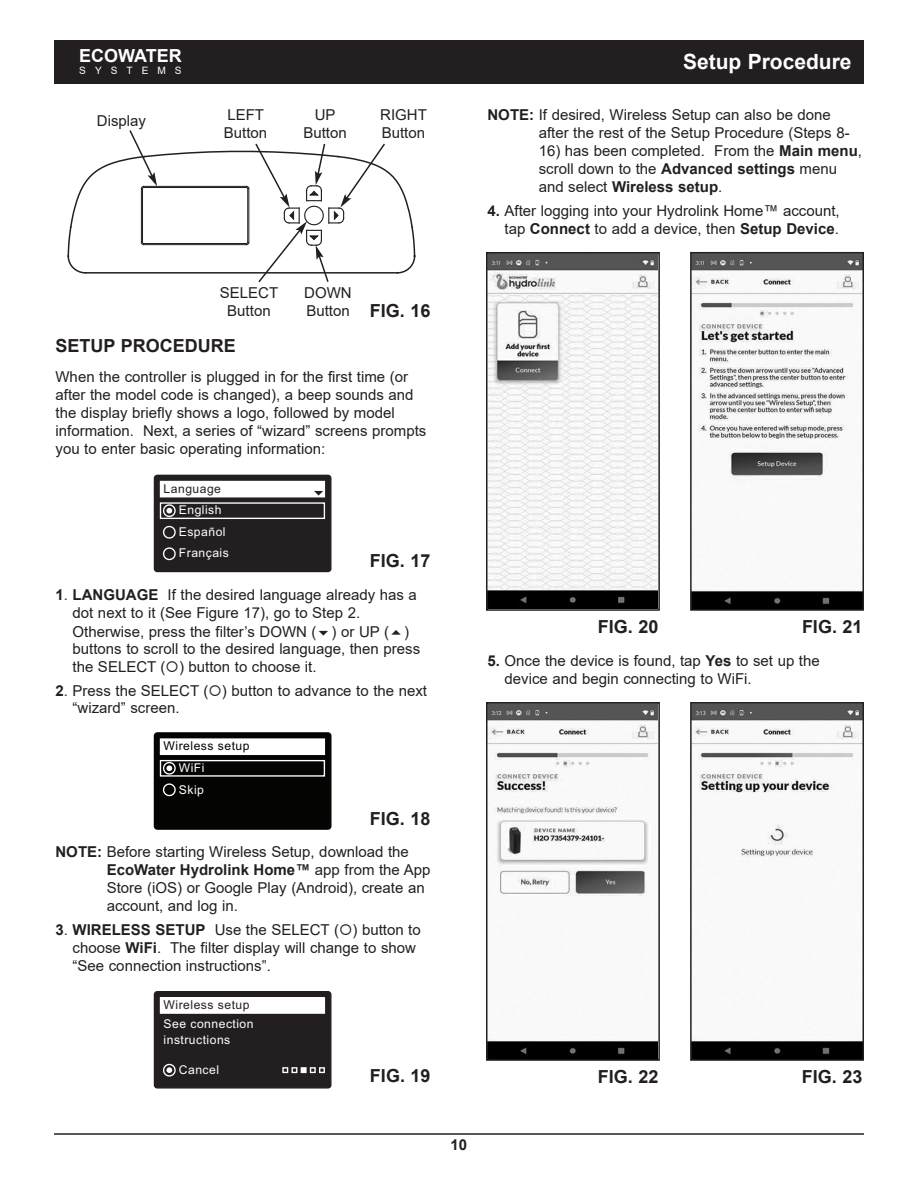
<style>
.page{position:relative;width:918px;height:1188px;background:#fff}
.page>*{position:absolute;margin:0;border:0;box-sizing:border-box;transform-origin:0 0}
.t1{font:700 21px "Arial";color:#fff}
.t2{font:700 18px "Arial";color:#231f20}
.t3{font:700 18px "Arial";color:#fff}
.t4{font:15px/18px "Arial";color:#231f20}
.t5{font:700 15px "Arial";color:#231f20}
.t6{font:12.15px/21.6px "Arial";letter-spacing:.04em;color:#fff}
.t7{font:12.15px "Arial";letter-spacing:.04em;color:#231f20}
.t8{font:12.15px "Arial";letter-spacing:.04em;color:#040503}
.t9{font:10.2px "Arial";letter-spacing:.89em;color:#fff}
.s1{font-weight:700}
</style>
<div class="page">
<hr style="left:54px;top:1134px;width:810px;height:1px;background:#231f20">
<div style="left:54px;top:40px;width:810px;height:44px;background:#231f20"></div>
<svg style="left:68px;top:130px;width:348px;height:153px"></svg>
<div style="left:154px;top:733px;width:177px;height:96px;background:#040503;border-radius:3px"></div>
<div style="left:154px;top:732px;width:178px;height:98px;border:1px solid #040503;border-radius:3px"></div>
<div style="left:161px;top:739px;width:163px;height:15px;background:#fff"></div>
<div style="left:160px;top:738px;width:165px;height:17px;border:1px solid #fff"></div>
<div style="left:160px;top:760px;width:165px;height:17px;border:1px solid #fff"></div>
<svg style="left:162px;top:783px;width:14px;height:14px"></svg>
<svg style="left:162px;top:761px;width:15px;height:15px"></svg>
<div style="left:154px;top:475px;width:177px;height:97px;background:#231f20;border-radius:3px"></div>
<div style="left:154px;top:475px;width:178px;height:97px;border:1px solid #231f20;border-radius:3px"></div>
<div style="left:161px;top:481px;width:163px;height:16px;background:#fff"></div>
<div style="left:160px;top:502px;width:165px;height:17px;border:1px solid #fff"></div>
<svg style="left:314px;top:491px;width:9px;height:5px"></svg>
<svg style="left:162px;top:525px;width:14px;height:14px"></svg>
<svg style="left:162px;top:503px;width:15px;height:15px"></svg>
<svg style="left:162px;top:547px;width:14px;height:14px"></svg>
<div style="left:154px;top:992px;width:177px;height:96px;background:#231f20;border-radius:3px"></div>
<div style="left:154px;top:991px;width:178px;height:98px;border:1px solid #231f20;border-radius:3px"></div>
<div style="left:161px;top:998px;width:163px;height:15px;background:#fff"></div>
<div style="left:160px;top:997px;width:165px;height:17px;border:1px solid #fff"></div>
<svg style="left:162px;top:1063px;width:14px;height:14px"></svg>
<svg style="left:282px;top:1067px;width:43px;height:7px"></svg>
<img style="left:489px;top:705px;width:168px;height:353px">
<div style="left:486px;top:702px;width:174px;height:359px;border:2px solid #231f20"></div>
<img style="left:693px;top:705px;width:168px;height:353px">
<div style="left:690px;top:702px;width:174px;height:359px;border:2px solid #231f20"></div>
<img style="left:489px;top:255px;width:168px;height:353px">
<div style="left:486px;top:252px;width:174px;height:359px;border:2px solid #231f20"></div>
<img style="left:693px;top:255px;width:168px;height:353px">
<div style="left:690px;top:252px;width:174px;height:359px;border:2px solid #231f20"></div>
<p class="t3" style="left:79px;top:46px;width:104px">ECOWATER</p>
<p class="t9" style="left:79px;top:65px;width:104px">SYSTEMS</p>
<p class="t4" style="left:97px;top:112px;width:51px">Display</p>
<p class="t4" style="left:224px;top:106px;width:45px">LEFT<br>Button</p>
<p class="t4" style="left:380px;top:106px;width:48px">RIGHT<br>Button</p>
<p class="t4" style="left:303px;top:106px;width:45px;text-align:center">UP<br>Button</p>
<p class="t4" style="left:304px;top:283px;width:49px">DOWN<br>Button</p>
<p class="t4" style="left:220px;top:283px;width:60px;text-align:center">SELECT<br>Button</p>
<p class="t2" style="left:56px;top:336px;width:182px">SETUP PROCEDURE</p>
<p class="t4" style="left:56px;top:368px;width:372px">When the controller is plugged in for the first time (or after the model code is changed), a beep sounds and the display briefly shows a logo, followed by model information. Next, a series of “wizard” screens prompts you to enter basic operating information:</p>
<p class="t2" style="left:370px;top:301px;width:62px">FIG. 16</p>
<p class="t7" style="left:164px;top:484px;width:59px">Language</p>
<p class="t6" style="left:179px;top:500px;width:52px">English<br>Español<br>Français</p>
<p class="t2" style="left:370px;top:551px;width:62px">FIG. 17</p>
<p class="t4" style="left:73px;top:585px;width:346px;line-height:18.6px;text-indent:-17px"><span class="s1">1</span>. <span class="s1">LANGUAGE</span> If the desired language already has a dot next to it (See Figure 17), go to Step 2.<br>Otherwise, press the filter’s DOWN ( ) or UP ( )</p>
<p class="t4" style="left:73px;top:639px;width:349px;line-height:18.6px">buttons to scroll to the desired language, then press the SELECT (○) button to choose it.</p>
<p class="t4" style="left:73px;top:682px;width:356px;line-height:17.4px;text-indent:-17px"><span class="s1">2</span>. Press the SELECT (○) button to advance to the next “wizard” screen.</p>
<p class="t8" style="left:164px;top:742px;width:87px">Wireless setup</p>
<p class="t6" style="left:179px;top:758px;width:27px">WiFi<br>Skip</p>
<p class="t2" style="left:370px;top:808px;width:62px">FIG. 18</p>
<p class="t4" style="left:107px;top:843px;width:325px;text-indent:-51px"><span class="s1">NOTE:</span> Before starting Wireless Setup, download the <span class="s1">EcoWater Hydrolink Home™</span> app from the App Store (iOS) or Google Play (Android), create an account, and log in.</p>
<p class="t4" style="left:73px;top:921px;width:350px;text-indent:-17px"><span class="s1">3</span>. <span class="s1">WIRELESS SETUP</span> Use the SELECT (○) button to choose <span class="s1">WiFi</span>. The filter display will change to show “See connection instructions”.</p>
<p class="t7" style="left:164px;top:1000px;width:87px">Wireless setup</p>
<p class="t6" style="left:164px;top:1018px;width:92px;line-height:15.3px">See connection instructions</p>
<p class="t6" style="left:179px;top:1060px;width:42px">Cancel</p>
<p class="t2" style="left:370px;top:1066px;width:62px">FIG. 19</p>
<h1 class="t1" style="left:683px;top:50px;width:170px">Setup Procedure</h1>
<p class="t4" style="left:539px;top:106px;width:313px;text-indent:-51px"><span class="s1">NOTE:</span> If desired, Wireless Setup can also be done after the rest of the Setup Procedure (Steps 8-</p>
<p class="t4" style="left:539px;top:142px;width:325px">16) has been completed. From the <span class="s1">Main menu</span>, scroll down to the <span class="s1">Advanced settings</span> menu and select <span class="s1">Wireless setup</span>.</p>
<p class="t4" style="left:488px;top:202px;width:354px;text-align:right"><span class="s1">4.</span> After logging into your Hydrolink Home™ account, tap <span class="s1">Connect</span> to add a device, then <span class="s1">Setup Device</span>.</p>
<p class="t2" style="left:598px;top:617px;width:62px">FIG. 20</p>
<p class="t2" style="left:802px;top:617px;width:62px">FIG. 21</p>
<p class="t4" style="left:505px;top:652px;width:317px;text-indent:-17px"><span class="s1">5.</span> Once the device is found, tap <span class="s1">Yes</span> to set up the device and begin connecting to WiFi.</p>
<p class="t2" style="left:598px;top:1067px;width:62px">FIG. 22</p>
<p class="t2" style="left:802px;top:1067px;width:62px">FIG. 23</p>
<p class="t5" style="left:451px;top:1137px;width:18px">10</p>
</div>
